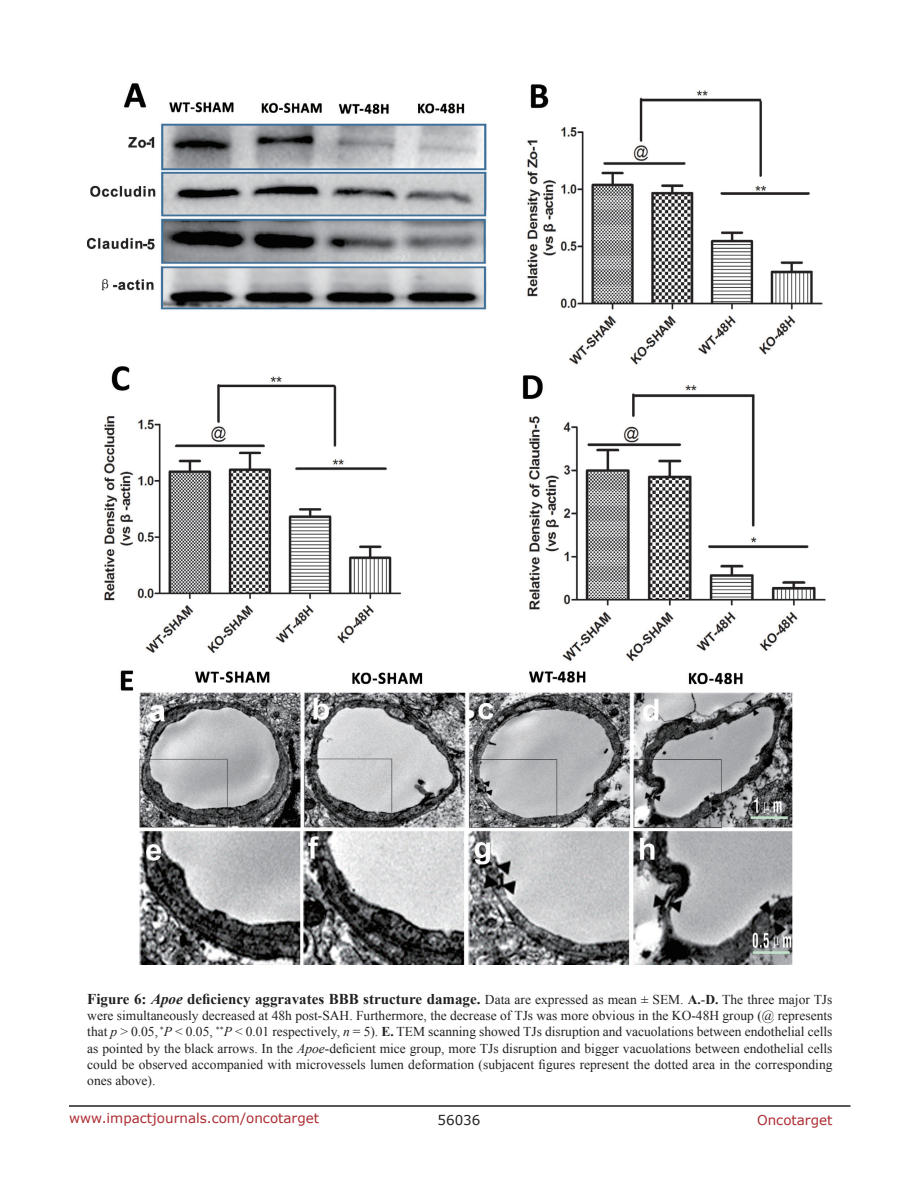
<style>
.page{position:relative;width:918px;height:1188px;background:#fff}
.page>*{position:absolute;margin:0;border:0;box-sizing:border-box;transform-origin:0 0}
.FigureText{font:700 15px "Times New Roman";color:#221f22}
.FigureText-2{font:13.5px/16.2px "Times New Roman";color:#221f22;text-align:justify}
.t1{font:13.5px "Verdana";color:#ac2b31}
.t2{font:13.5px "Verdana";color:#221f22}
.s1{font-style:italic}
.s2{font-weight:400;font-size:13.5px}
.s3{font-size:13.5px}
.s4{font-weight:700}
</style>
<div class="page">
<hr style="left:69px;top:1105px;width:781px;height:2px;background:#231f20">
<img style="left:87px;top:83px;width:739px;height:882px">
<p class="FigureText" style="left:87px;top:989px;width:747px">Figure 6: <span class="s1">Apoe</span> deficiency aggravates BBB structure damage. <span class="s2">Data are expressed as mean ± SEM.</span> <span class="s3">A.</span><span class="s2">-</span><span class="s3">D.</span> <span class="s2">The three major TJs</span></p>
<p class="FigureText-2" style="left:87px;top:1007px;width:747px">were simultaneously decreased at 48h post-SAH. Furthermore, the decrease of TJs was more obvious in the KO-48H group (@ represents that <span class="s1">p</span> &gt; 0.05, <sup>*</sup><span class="s1">P</span> &lt; 0.05, <sup>**</sup><span class="s1">P</span> &lt; 0.01 respectively, <span class="s1">n</span> = 5). <span class="s4">E.</span> TEM scanning showed TJs disruption and vacuolations between endothelial cells as pointed by the black arrows. In the <span class="s1">Apoe</span>-deficient mice group, more TJs disruption and bigger vacuolations between endothelial cells could be observed accompanied with microvessels lumen deformation (subjacent figures represent the dotted area in the corresponding ones above).</p>
<p class="t1" style="left:69px;top:1109px;width:252px">www.impactjournals.com/oncotarget</p>
<p class="t2" style="left:438px;top:1111px;width:44px">56036</p>
<p class="t1" style="left:757px;top:1111px;width:77px">Oncotarget</p>
</div>
